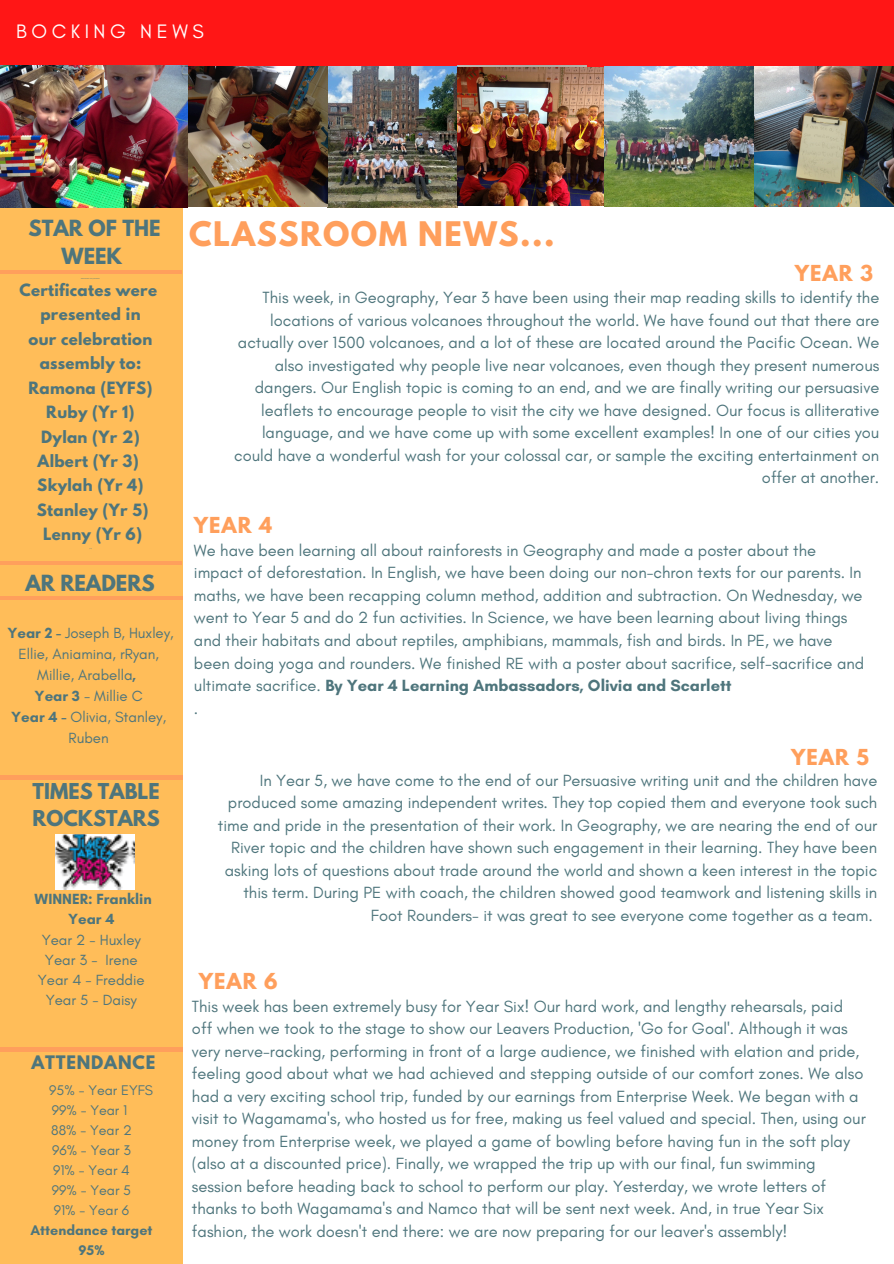
<style>
.page{position:relative;width:894px;height:1264px;background:#fff}
.page>*{position:absolute;margin:0;border:0;box-sizing:border-box;transform-origin:0 0}
.t1{font:700 30px "League Spartan";letter-spacing:.05em;color:#ff9f5c}
.t2{font:19.8px "Glacial Indifference";letter-spacing:.23em;color:#fff}
.t3{font:700 19.65px/27.2px "League Spartan";color:#4e757c;text-align:center}
.t4{font:700 19.5px "League Spartan";letter-spacing:.05em;color:#ff9f5c}
.t5{font:700 19.35px/27px "League Spartan";color:#4e757c}
.t6{font:16.5px/22.5px "Glacial Indifference";color:#4e757c}
.t7{font:700 16.5px "League Spartan";letter-spacing:.05em;color:#4e757c}
.t8{font:15px/20.2px "Glacial Indifference";color:#4e757c;text-align:center}
.t9{font:700 15px "League Spartan";letter-spacing:.02em;color:#4e757c}
.t10{font:14.25px "Glacial Indifference";color:#4e757c}
.t11{font:700 14.25px "Glacial Indifference";color:#4e757c}
.s1{font-weight:700}
</style>
<div class="page">
<div style="left:0;top:0;width:893px;height:66px;background:#ff1616"></div>
<img style="left:327px;top:67px;width:130px;height:141px">
<div style="left:0;top:206px;width:182px;height:1057px;background:#ffbd59"></div>
<hr style="left:0;top:596px;width:183px;height:3px;background:#ff9f5c">
<hr style="left:0;top:1047px;width:183px;height:4px;background:#ff9f5c">
<hr style="left:0;top:776px;width:183px;height:3px;background:#ff9f5c">
<img style="left:457px;top:67px;width:297px;height:139px">
<hr style="left:0;top:561px;width:181px;height:3px;background:#ff9f5c">
<img style="left:188px;top:67px;width:140px;height:139px">
<hr style="left:0;top:270px;width:181px;height:3px;background:#ff9f5c">
<img style="left:56px;top:834px;width:78px;height:55px">
<img style="left:754px;top:67px;width:139px;height:139px">
<img style="left:0;top:65px;width:187px;height:142px">
<p class="t2" style="left:16px;top:19px;width:189px">BOCKING NEWS</p>
<p class="t3" style="left:28px;top:217px;width:133px">STAR OF THE<br>WEEK</p>
<p class="t9" style="left:19px;top:282px;width:139px">Certificates were</p>
<p class="t9" style="left:40px;top:307px;width:102px">presented in</p>
<p class="t9" style="left:29px;top:331px;width:125px">our celebration</p>
<p class="t9" style="left:40px;top:356px;width:103px">assembly to:</p>
<p class="t9" style="left:28px;top:380px;width:125px">Ramona (EYFS)</p>
<p class="t9" style="left:46px;top:404px;width:90px">Ruby (Yr 1)</p>
<p class="t9" style="left:41px;top:429px;width:100px">Dylan (Yr 2)</p>
<p class="t9" style="left:38px;top:453px;width:103px">Albert (Yr 3)</p>
<p class="t9" style="left:37px;top:478px;width:108px">Skylah (Yr 4)</p>
<p class="t9" style="left:37px;top:502px;width:113px">Stanley (Yr 5)</p>
<p class="t9" style="left:43px;top:527px;width:101px">Lenny (Yr 6)</p>
<p class="t3" style="left:25px;top:572px;width:131px">AR READERS</p>
<h4 class="t8" style="left:7px;top:622px;width:168px;line-height:21px"><span class="s1">Year 2 -</span> Joseph B, Huxley,<br>Ellie, Aniamina, rRyan,<br>Millie, Arabella<span class="s1">,<br>Year 3</span> - Millie C<br><span class="s1">Year 4 -</span> Olivia, Stanley,<br>Ruben</h4>
<p class="t5" style="left:33px;top:780px;width:129px">TIMES TABLE<br>ROCKSTARS</p>
<p class="t8" style="left:35px;top:888px;width:118px"><span class="s1">WINNER: Franklin<br>Year 4<br></span>Year 2 - Huxley<br>Year 3 - Irene<br>Year 4 - Freddie<br>Year 5 - Daisy</p>
<p class="t7" style="left:31px;top:1053px;width:125px">ATTENDANCE</p>
<h2 class="t10" style="left:49px;top:1081px;width:105px">95% - Year EYFS</h2>
<h2 class="t10" style="left:52px;top:1101px;width:77px">99% - Year 1</h2>
<h2 class="t10" style="left:51px;top:1121px;width:82px">88% - Year 2</h2>
<h2 class="t10" style="left:52px;top:1141px;width:80px">96% - Year 3</h2>
<h2 class="t10" style="left:53px;top:1161px;width:78px">91% - Year 4</h2>
<h2 class="t10" style="left:52px;top:1181px;width:81px">99% - Year 5</h2>
<h2 class="t10" style="left:54px;top:1201px;width:77px">91% - Year 6</h2>
<h2 class="t11" style="left:30px;top:1221px;width:123px">Attendance target</h2>
<h2 class="t11" style="left:78px;top:1241px;width:27px">95%</h2>
<p class="t1" style="left:189px;top:219px;width:367px">CLASSROOM NEWS...</p>
<h5 class="t4" style="left:794px;top:263px;width:80px">YEAR 3</h5>
<p class="t6" style="left:234px;top:286px;width:646px;text-align:right">This week, in Geography, Year 3 have been using their map reading skills to identify the locations of various volcanoes throughout the world. We have found out that there are actually over 1500 volcanoes, and a lot of these are located around the Pacific Ocean. We also investigated why people live near volcanoes, even though they present numerous dangers. Our English topic is coming to an end, and we are finally writing our persuasive leaflets to encourage people to visit the city we have designed. Our focus is alliterative language, and we have come up with some excellent examples! In one of our cities you could have a wonderful wash for your colossal car, or sample the exciting entertainment on offer at another.</p>
<p class="t4" style="left:194px;top:516px;width:80px">YEAR 4</p>
<p class="t6" style="left:194px;top:539px;width:671px">We have been learning all about rainforests in Geography and made a poster about the impact of deforestation. In English, we have been doing our non-chron texts for our parents. In maths, we have been recapping column method, addition and subtraction. On Wednesday, we went to Year 5 and do 2 fun activities. In Science, we have been learning about living things and their habitats and about reptiles, amphibians, mammals, fish and birds. In PE, we have been doing yoga and rounders. We finished RE with a poster about sacrifice, self-sacrifice and ultimate sacrifice. <span class="s1">By Year 4 Learning Ambassadors, Olivia and Scarlett<br></span>.</p>
<p class="t4" style="left:791px;top:747px;width:79px">YEAR 5</p>
<h5 class="t6" style="left:218px;top:768px;width:660px;text-align:right">In Year 5, we have come to the end of our Persuasive writing unit and the children have produced some amazing independent writes. They top copied them and everyone took such time and pride in the presentation of their work. In Geography, we are nearing the end of our River topic and the children have shown such engagement in their learning. They have been asking lots of questions about trade around the world and shown a keen interest in the topic this term. During PE with coach, the children showed good teamwork and listening skills in Foot Rounders- it was great to see everyone come together as a team.</h5>
<h2 class="t4" style="left:199px;top:971px;width:80px">YEAR 6</h2>
<h6 class="t6" style="left:192px;top:994px;width:675px">This week has been extremely busy for Year Six! Our hard work, and lengthy rehearsals, paid off when we took to the stage to show our Leavers Production, 'Go for Goal'. Although it was very nerve-racking, performing in front of a large audience, we finished with elation and pride, feeling good about what we had achieved and stepping outside of our comfort zones. We also had a very exciting school trip, funded by our earnings from Enterprise Week. We began with a visit to Wagamama's, who hosted us for free, making us feel valued and special. Then, using our money from Enterprise week, we played a game of bowling before having fun in the soft play (also at a discounted price). Finally, we wrapped the trip up with our final, fun swimming session before heading back to school to perform our play. Yesterday, we wrote letters of thanks to both Wagamama's and Namco that will be sent next week. And, in true Year Six fashion, the work doesn't end there: we are now preparing for our leaver's assembly!</h6>
</div>
